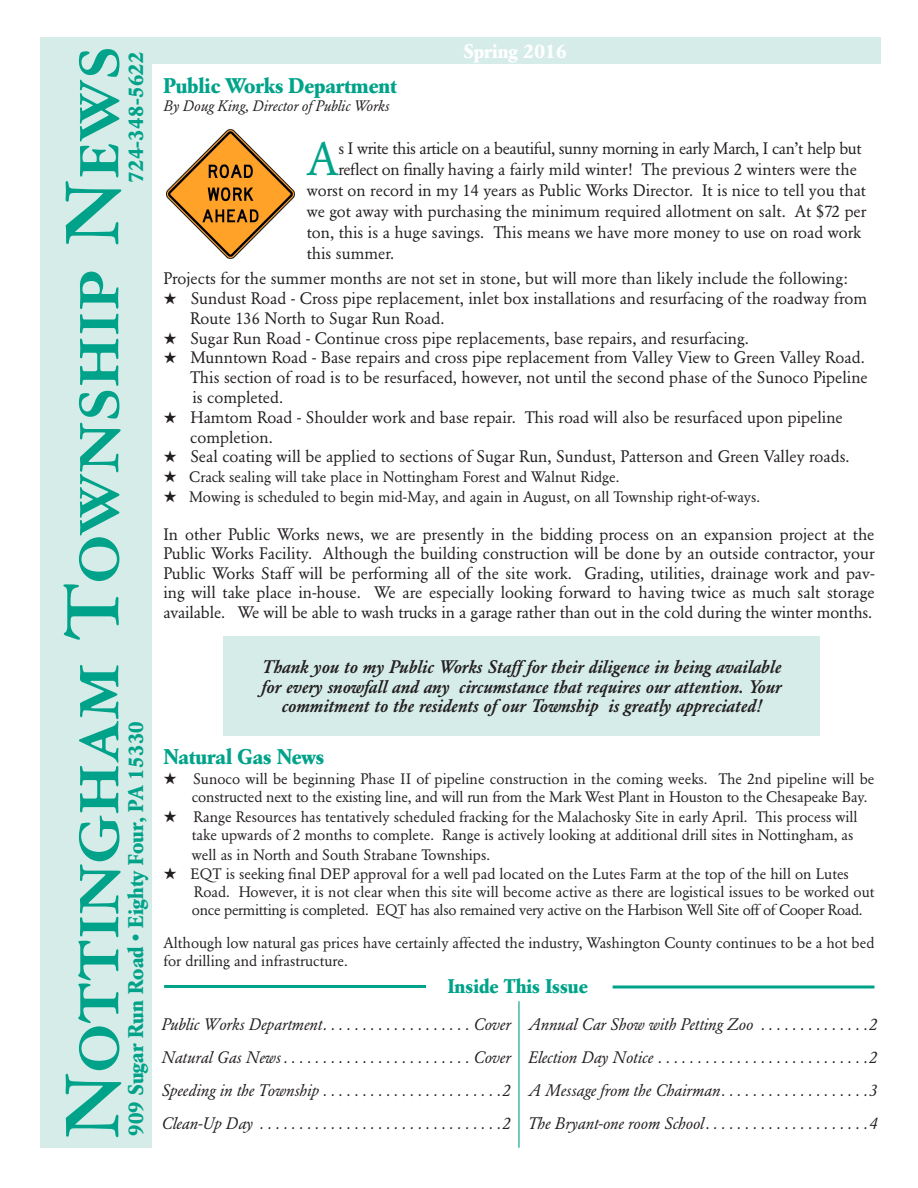
<style>
.page{position:relative;width:918px;height:1188px;background:#fff}
.page>*{position:absolute;margin:0;border:0;box-sizing:border-box;transform-origin:0 0}
.t1{font:85.5px "Garamond Three Bold SC";color:#00a38a}
.t2{font:46.05px "Garamond BE";color:#00a38a}
.t3{font:700 21px "Garamond BE";color:#00a38a}
.t4{font:700 19.5px "Garamond BE";color:#00a38a}
.t5{font:700 19.5px "Garamond BE";color:#fff}
.t6{font:italic 500 18px/19.5px "Garamond BE";color:#231f20;text-align:center}
.t7{font:16.5px/19.8px "Garamond BE";color:#231f20}
.t8{font:italic 16.5px "Garamond BE";color:#231f20}
.t9{font:16.5px "Garamond BE";letter-spacing:-.025em;color:#231f20}
.t10{font:15px/18px "Garamond BE";color:#231f20}
.t11{font:italic 15px "Garamond BE";color:#231f20}
</style>
<div class="page">
<div style="left:40px;top:37px;width:112px;height:1110px;background:#d6ece8"></div>
<div style="left:151px;top:37px;width:729px;height:26px;background:#d6ece8"></div>
<hr style="left:164px;top:985px;width:262px;height:3px;background:#00a38a">
<hr style="left:613px;top:986px;width:261px;height:3px;background:#00a38a">
<hr style="left:518px;top:1001px;width:2px;height:147px;background:#00a38a">
<img style="left:166px;top:130px;width:129px;height:128px">
<div style="left:223px;top:636px;width:596px;height:100px;background:#d6ece8"></div>
<p class="t1" style="left:45px;top:1138px;width:1094px;rotate:-90deg">Nottingham Township News</p>
<p class="t3" style="left:124px;top:183px;width:134px;rotate:-90deg">724-348-5622</p>
<p class="t3" style="left:124px;top:1136px;width:417px;rotate:-90deg">909 Sugar Run Road • Eighty Four, PA 15330</p>
<p class="t3" style="left:164px;top:74px;width:235px">Public Works Department</p>
<p class="t11" style="left:164px;top:97px;width:227px">By Doug King, Director of Public Works</p>
<p class="t5" style="left:464px;top:39px;width:105px">Spring 2016</p>
<p class="t2" style="left:307px;top:132px;width:33px">A</p>
<p class="t9" style="left:338px;top:139px;width:525px">s I write this article on a beautiful, sunny morning in early March, I can’t help but</p>
<p class="t7" style="left:338px;top:159px;width:520px">reflect on finally having a fairly mild winter! The previous 2 winters were the</p>
<p class="t7" style="left:307px;top:180px;width:561px">worst on record in my 14 years as Public Works Director. It is nice to tell you that</p>
<p class="t7" style="left:307px;top:201px;width:561px">we got away with purchasing the minimum required allotment on salt. At $72 per</p>
<p class="t7" style="left:307px;top:222px;width:556px">ton, this is a huge savings. This means we have more money to use on road work</p>
<p class="t7" style="left:307px;top:243px;width:89px">this summer.</p>
<p class="t7" style="left:164px;top:269px;width:686px">Projects for the summer months are not set in stone, but will more than likely include the following:</p>
<p class="t7" style="left:190px;top:289px;width:678px;text-indent:-27px">★ Sundust Road - Cross pipe replacement, inlet box installations and resurfacing of the roadway from<br>Route 136 North to Sugar Run Road.</p>
<p class="t7" style="left:164px;top:328px;width:587px">★ Sugar Run Road - Continue cross pipe replacements, base repairs, and resurfacing.</p>
<p class="t7" style="left:190px;top:348px;width:679px;text-indent:-27px">★ Munntown Road - Base repairs and cross pipe replacement from Valley View to Green Valley Road.<br>This section of road is to be resurfaced, however, not until the second phase of the Sunoco Pipeline is completed.</p>
<p class="t7" style="left:190px;top:407px;width:654px;text-indent:-27px">★ Hamtom Road - Shoulder work and base repair. This road will also be resurfaced upon pipeline completion.</p>
<p class="t7" style="left:164px;top:447px;width:688px">★ Seal coating will be applied to sections of Sugar Run, Sundust, Patterson and Green Valley roads.</p>
<p class="t10" style="left:164px;top:468px;width:457px">★ Crack sealing will take place in Nottingham Forest and Walnut Ridge.</p>
<p class="t10" style="left:164px;top:488px;width:598px">★ Mowing is scheduled to begin mid-May, and again in August, on all Township right-of-ways.</p>
<p class="t7" style="left:164px;top:524px;width:713px;text-align:justify">In other Public Works news, we are presently in the bidding process on an expansion project at the Public Works Facility. Although the building construction will be done by an outside contractor, your Public Works Staff will be performing all of the site work. Grading, utilities, drainage work and pav&shy;ing will take place in-house. We are especially looking forward to having twice as much salt storage available. We will be able to wash trucks in a garage rather than out in the cold during the winter months.</p>
<p class="t6" style="left:261px;top:657px;width:521px">Thank you to my Public Works Staff for their diligence in being available for every snowfall and any circumstance that requires our attention. Your commitment to the residents of our Township is greatly appreciated!</p>
<p class="t3" style="left:164px;top:745px;width:162px">Natural Gas News</p>
<p class="t10" style="left:192px;top:770px;width:684px;text-indent:-28px">★ Sunoco will be beginning Phase II of pipeline construction in the coming weeks. The 2nd pipeline will be constructed next to the existing line, and will run from the Mark West Plant in Houston to the Chesapeake Bay.</p>
<p class="t10" style="left:164px;top:808px;width:696px;text-align:right">★ Range Resources has tentatively scheduled fracking for the Malachosky Site in early April. This process will take upwards of 2 months to complete. Range is actively looking at additional drill sites in Nottingham, as</p>
<p class="t10" style="left:192px;top:846px;width:300px">well as in North and South Strabane Townships.</p>
<p class="t10" style="left:192px;top:865px;width:684px;text-indent:-28px">★ EQT is seeking final DEP approval for a well pad located on the Lutes Farm at the top of the hill on Lutes<br>Road. However, it is not clear when this site will become active as there are logistical issues to be worked out once permitting is completed. EQT has also remained very active on the Harbison Well Site off of Cooper Road.</p>
<p class="t10" style="left:164px;top:934px;width:712px">Although low natural gas prices have certainly affected the industry, Washington County continues to be a hot bed for drilling and infrastructure.</p>
<p class="t4" style="left:448px;top:975px;width:141px">Inside This Issue</p>
<p class="t8" style="left:161px;top:1015px;width:351px">Public Works Department . . . . . . . . . . . . . . . . . . . Cover</p>
<p class="t8" style="left:161px;top:1048px;width:351px">Natural Gas News . . . . . . . . . . . . . . . . . . . . . . . . Cover</p>
<p class="t8" style="left:161px;top:1081px;width:351px">Speeding in the Township . . . . . . . . . . . . . . . . . . . . . . 2</p>
<p class="t8" style="left:161px;top:1114px;width:351px">Clean-Up Day . . . . . . . . . . . . . . . . . . . . . . . . . . . . . . 2</p>
<p class="t8" style="left:528px;top:1015px;width:351px">Annual Car Show with Petting Zoo . . . . . . . . . . . . . 2</p>
<p class="t8" style="left:528px;top:1048px;width:351px">Election Day Notice . . . . . . . . . . . . . . . . . . . . . . . . . . 2</p>
<p class="t8" style="left:528px;top:1081px;width:351px">A Message from the Chairman . . . . . . . . . . . . . . . . . . 3</p>
<p class="t8" style="left:528px;top:1114px;width:351px">The Bryant-one room School . . . . . . . . . . . . . . . . . . . . 4</p>
</div>
